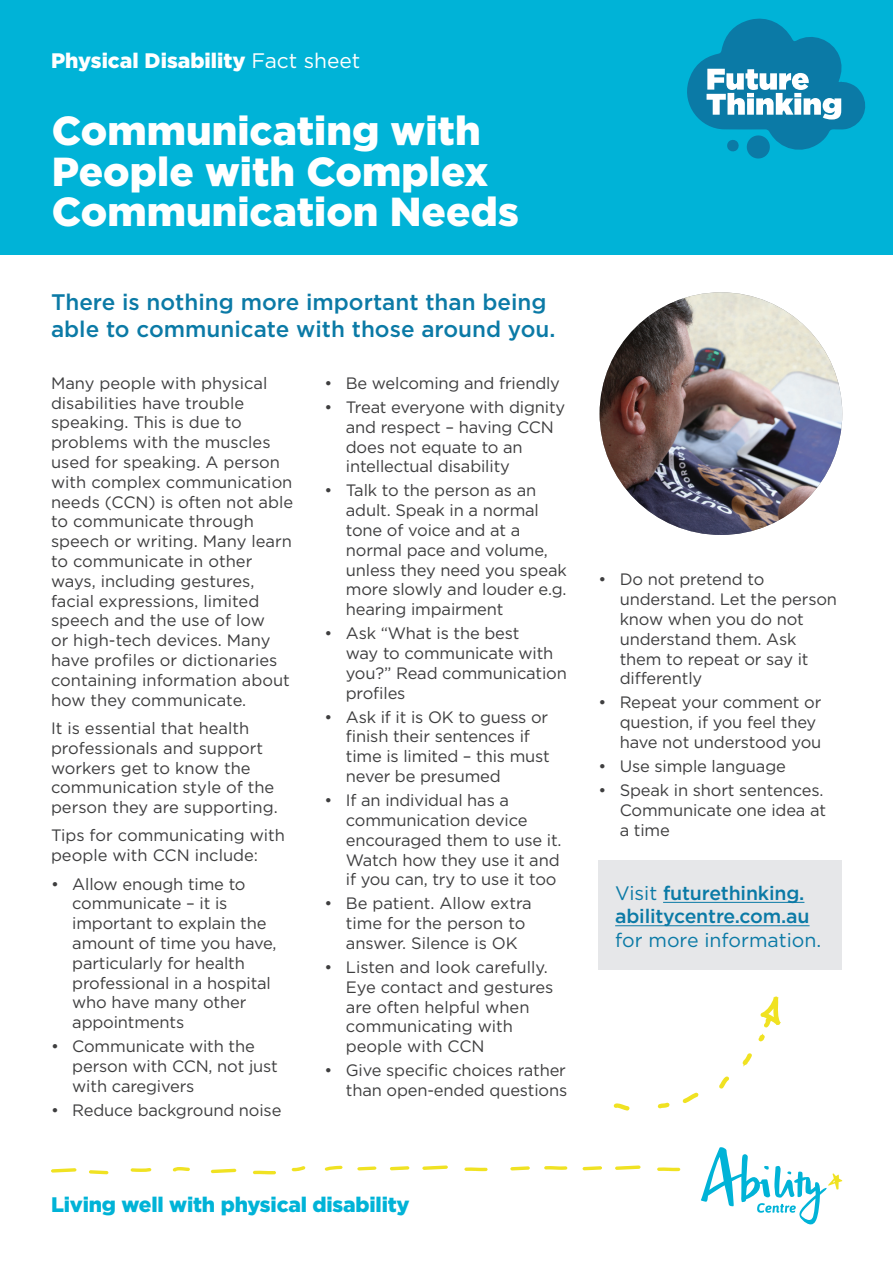
<style>
.page{position:relative;width:893px;height:1263px;background:#fff}
.page>*{position:absolute;margin:0;border:0;box-sizing:border-box;transform-origin:0 0}
.t1{font:900 40.5px/40.5px "Gotham";color:#fff}
.INTRO_PARA{font:500 22.5px/27px "Gotham";color:#0b7aa6}
.t2{font:900 21px "Gotham";letter-spacing:-.01em;color:#00b3d7}
.t3{font:900 21px "Gotham";color:#fff}
.URL{font:500 19.5px/23.4px "Gotham";letter-spacing:-.01em;color:#0b7aa6}
.BODY{font:16.5px/19.8px "Gotham";letter-spacing:-.01em;color:#3e3e3f}
.s1{font-weight:400}
</style>
<div class="page">
<div style="left:0;top:0;width:893px;height:255px;background:#00b3d7"></div>
<svg style="left:687px;top:18px;width:178px;height:141px"></svg>
<svg style="left:544px;top:1166px;width:23px;height:4px"></svg>
<svg style="left:510px;top:1166px;width:20px;height:4px"></svg>
<svg style="left:464px;top:1167px;width:24px;height:4px"></svg>
<svg style="left:657px;top:1167px;width:23px;height:4px"></svg>
<svg style="left:253px;top:1170px;width:23px;height:4px"></svg>
<svg style="left:422px;top:1165px;width:26px;height:5px"></svg>
<svg style="left:615px;top:1165px;width:26px;height:5px"></svg>
<svg style="left:211px;top:1169px;width:25px;height:4px"></svg>
<svg style="left:51px;top:1168px;width:26px;height:4px"></svg>
<svg style="left:390px;top:1166px;width:19px;height:4px"></svg>
<svg style="left:583px;top:1166px;width:19px;height:4px"></svg>
<svg style="left:292px;top:1166px;width:14px;height:5px"></svg>
<svg style="left:173px;top:1167px;width:17px;height:5px"></svg>
<svg style="left:131px;top:1168px;width:20px;height:4px"></svg>
<svg style="left:89px;top:1170px;width:19px;height:4px"></svg>
<svg style="left:357px;top:1166px;width:19px;height:4px"></svg>
<svg style="left:325px;top:1166px;width:17px;height:5px"></svg>
<div style="left:598px;top:860px;width:244px;height:110px;background:#e6e7e9"></div>
<hr style="left:663px;top:902px;width:141px;height:1px;background:#0b7aa6">
<hr style="left:615px;top:925px;width:194px;height:1px;background:#0b7aa6">
<img style="left:600px;top:292px;width:242px;height:243px;border-radius:121px">
<svg style="left:613px;top:1103px;width:16px;height:7px"></svg>
<svg style="left:657px;top:1102px;width:13px;height:6px"></svg>
<svg style="left:682px;top:1092px;width:17px;height:11px"></svg>
<svg style="left:719px;top:1076px;width:10px;height:13px"></svg>
<svg style="left:742px;top:1053px;width:10px;height:14px"></svg>
<svg style="left:758px;top:996px;width:23px;height:45px"></svg>
<svg style="left:701px;top:1147px;width:141px;height:77px"></svg>
<p class="t3" style="left:51px;top:48px;width:311px">Physical Disability <span class="s1">Fact sheet</span></p>
<h1 class="t1" style="left:52px;top:110px;width:469px">Communicating with<br>People with Complex<br>Communication Needs</h1>
<h2 class="INTRO_PARA" style="left:51px;top:289px;width:506px">There is nothing more important than being able to communicate with those around you.</h2>
<p class="BODY" style="left:51px;top:373px;width:244px">Many people with physical disabilities have trouble speaking. This is due to problems with the muscles used for speaking. A person with complex communication needs (CCN) is often not able to communicate through speech or writing. Many learn to communicate in other ways, including gestures, facial expressions, limited speech and the use of low<br>or high-tech devices. Many have profiles or dictionaries containing information about how they communicate.</p>
<p class="BODY" style="left:51px;top:718px;width:228px">It is essential that health professionals and support workers get to know the communication style of the person they are supporting.</p>
<p class="BODY" style="left:51px;top:825px;width:236px">Tips for communicating with people with CCN include:</p>
<p class="BODY" style="left:72px;top:873px;width:206px;text-indent:-21px">• Allow enough time to communicate – it is important to explain the amount of time you have, particularly for health professional in a hospital who have many other appointments</p>
<p class="BODY" style="left:72px;top:1036px;width:207px;text-indent:-21px">• Communicate with the person with CCN, not just with caregivers</p>
<p class="BODY" style="left:51px;top:1100px;width:232px">• Reduce background noise</p>
<p class="BODY" style="left:325px;top:373px;width:237px">• Be welcoming and friendly</p>
<p class="BODY" style="left:346px;top:397px;width:221px;text-indent:-21px">• Treat everyone with dignity and respect – having CCN does not equate to an intellectual disability</p>
<p class="BODY" style="left:346px;top:480px;width:222px;text-indent:-21px">• Talk to the person as an adult. Speak in a normal tone of voice and at a normal pace and volume, unless they need you speak more slowly and louder e.g. hearing impairment</p>
<p class="BODY" style="left:346px;top:623px;width:223px;text-indent:-21px">• Ask “What is the best<br>way to communicate with you?” Read communication profiles</p>
<p class="BODY" style="left:346px;top:707px;width:206px;text-indent:-21px">• Ask if it is OK to guess or finish their sentences if time is limited – this must never be presumed</p>
<p class="BODY" style="left:346px;top:790px;width:217px;text-indent:-21px">• If an individual has a communication device encouraged them to use it.<br>Watch how they use it and if you can, try to use it too</p>
<p class="BODY" style="left:346px;top:893px;width:188px;text-indent:-21px">• Be patient. Allow extra time for the person to answer. Silence is OK</p>
<p class="BODY" style="left:346px;top:957px;width:209px;text-indent:-21px">• Listen and look carefully.<br>Eye contact and gestures are often helpful when communicating with people with CCN</p>
<p class="BODY" style="left:325px;top:1060px;width:244px;text-align:right">• Give specific choices rather than open-ended questions</p>
<p class="t2" style="left:51px;top:1192px;width:360px">Living well with physical disability</p>
<p class="BODY" style="left:620px;top:569px;width:219px;text-indent:-21px">• Do not pretend to understand. Let the person know when you do not understand them. Ask them to repeat or say it differently</p>
<p class="BODY" style="left:620px;top:692px;width:203px;text-indent:-21px">• Repeat your comment or question, if you feel they have not understood you</p>
<p class="BODY" style="left:598px;top:756px;width:189px">• Use simple language</p>
<p class="BODY" style="left:620px;top:780px;width:208px;text-indent:-21px">• Speak in short sentences.<br>Communicate one idea at a time</p>
<p class="URL" style="left:615px;top:881px;width:208px"><span class="s1">Visit</span> futurethinking. abilitycentre.com.au <span class="s1">for more information.</span></p>
</div>
